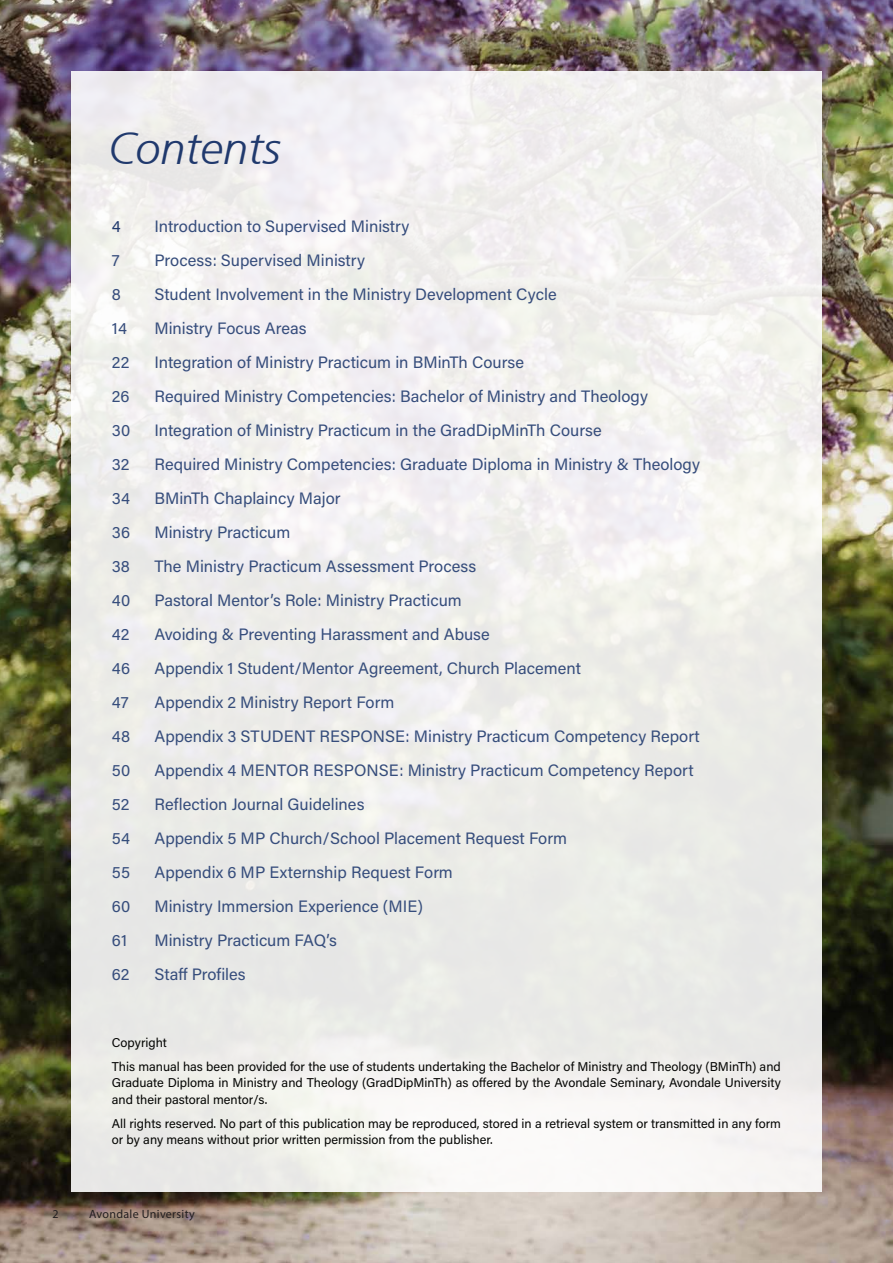
<style>
.page{position:relative;width:893px;height:1263px;background:#fff}
.page>*{position:absolute;margin:0;border:0;box-sizing:border-box;transform-origin:0 0}
.TOC_Style{font:italic 300 45px "Frutiger 46";color:#20396d}
.Page_Numbers_-_Align{font:16.5px "Acumin Pro";color:#364d7c}
.Page_Numbers_-_Align-2{font:16.5px "Acumin Pro";color:#20396d}
.Body_Text{font:12.75px/16.5px "Acumin Pro";color:#040503;text-align:justify}
.t1{font:12px "Myriad Pro";letter-spacing:.025em;color:#231f20}
</style>
<div class="page">
<img style="left:0;top:0;width:893px;height:1263px">
<div style="left:71px;top:71px;width:750px;height:1121px;background:#efeeeb"></div>
<p class="TOC_Style" style="left:108px;top:123px;width:174px">Contents</p>
<p class="Page_Numbers_-_Align-2" style="left:112px;top:215px;width:10px">4</p>
<p class="Page_Numbers_-_Align" style="left:154px;top:215px;width:256px">Introduction to Supervised Ministry</p>
<p class="Page_Numbers_-_Align" style="left:112px;top:249px;width:9px">7</p>
<p class="Page_Numbers_-_Align" style="left:154px;top:249px;width:212px">Process: Supervised Ministry</p>
<p class="Page_Numbers_-_Align" style="left:112px;top:283px;width:11px">8</p>
<p class="Page_Numbers_-_Align" style="left:154px;top:283px;width:404px">Student Involvement in the Ministry Development Cycle</p>
<p class="Page_Numbers_-_Align" style="left:112px;top:317px;width:16px">14</p>
<p class="Page_Numbers_-_Align" style="left:154px;top:317px;width:154px">Ministry Focus Areas</p>
<p class="Page_Numbers_-_Align" style="left:112px;top:351px;width:19px">22</p>
<p class="Page_Numbers_-_Align" style="left:154px;top:351px;width:371px">Integration of Ministry Practicum in BMinTh Course</p>
<p class="Page_Numbers_-_Align" style="left:112px;top:385px;width:19px">26</p>
<p class="Page_Numbers_-_Align" style="left:154px;top:385px;width:495px">Required Ministry Competencies: Bachelor of Ministry and Theology</p>
<p class="Page_Numbers_-_Align" style="left:112px;top:419px;width:20px">30</p>
<p class="Page_Numbers_-_Align" style="left:154px;top:419px;width:449px">Integration of Ministry Practicum in the GradDipMinTh Course</p>
<p class="Page_Numbers_-_Align" style="left:112px;top:453px;width:19px">32</p>
<p class="Page_Numbers_-_Align" style="left:154px;top:453px;width:547px">Required Ministry Competencies: Graduate Diploma in Ministry &amp; Theology</p>
<p class="Page_Numbers_-_Align" style="left:112px;top:487px;width:20px">34</p>
<p class="Page_Numbers_-_Align" style="left:154px;top:487px;width:188px">BMinTh Chaplaincy Major</p>
<p class="Page_Numbers_-_Align" style="left:112px;top:521px;width:20px">36</p>
<p class="Page_Numbers_-_Align" style="left:154px;top:521px;width:137px">Ministry Practicum</p>
<p class="Page_Numbers_-_Align" style="left:112px;top:555px;width:20px">38</p>
<p class="Page_Numbers_-_Align" style="left:154px;top:555px;width:323px">The Ministry Practicum Assessment Process</p>
<p class="Page_Numbers_-_Align" style="left:112px;top:589px;width:20px">40</p>
<p class="Page_Numbers_-_Align" style="left:154px;top:589px;width:309px">Pastoral Mentor’s Role: Ministry Practicum</p>
<p class="Page_Numbers_-_Align" style="left:112px;top:623px;width:19px">42</p>
<p class="Page_Numbers_-_Align" style="left:154px;top:623px;width:337px">Avoiding &amp; Preventing Harassment and Abuse</p>
<p class="Page_Numbers_-_Align" style="left:112px;top:657px;width:20px">46</p>
<p class="Page_Numbers_-_Align" style="left:154px;top:657px;width:428px">Appendix 1 Student/Mentor Agreement, Church Placement</p>
<p class="Page_Numbers_-_Align" style="left:112px;top:691px;width:18px">47</p>
<p class="Page_Numbers_-_Align" style="left:154px;top:691px;width:241px">Appendix 2 Ministry Report Form</p>
<p class="Page_Numbers_-_Align" style="left:112px;top:725px;width:20px">48</p>
<p class="Page_Numbers_-_Align" style="left:154px;top:725px;width:547px">Appendix 3 STUDENT RESPONSE: Ministry Practicum Competency Report</p>
<p class="Page_Numbers_-_Align" style="left:112px;top:759px;width:20px">50</p>
<p class="Page_Numbers_-_Align" style="left:154px;top:759px;width:541px">Appendix 4 MENTOR RESPONSE: Ministry Practicum Competency Report</p>
<p class="Page_Numbers_-_Align" style="left:112px;top:793px;width:19px">52</p>
<p class="Page_Numbers_-_Align" style="left:154px;top:793px;width:212px">Reflection Journal Guidelines</p>
<p class="Page_Numbers_-_Align" style="left:112px;top:827px;width:20px">54</p>
<p class="Page_Numbers_-_Align" style="left:154px;top:827px;width:414px">Appendix 5 MP Church/School Placement Request Form</p>
<p class="Page_Numbers_-_Align" style="left:112px;top:861px;width:20px">55</p>
<p class="Page_Numbers_-_Align" style="left:154px;top:861px;width:300px">Appendix 6 MP Externship Request Form</p>
<p class="Page_Numbers_-_Align" style="left:112px;top:895px;width:20px">60</p>
<p class="Page_Numbers_-_Align" style="left:154px;top:895px;width:270px">Ministry Immersion Experience (MIE)</p>
<p class="Page_Numbers_-_Align" style="left:112px;top:929px;width:17px">61</p>
<p class="Page_Numbers_-_Align" style="left:154px;top:929px;width:184px">Ministry Practicum FAQ’s</p>
<p class="Page_Numbers_-_Align" style="left:112px;top:963px;width:19px">62</p>
<p class="Page_Numbers_-_Align" style="left:154px;top:963px;width:93px">Staff Profiles</p>
<p class="Body_Text" style="left:112px;top:1033px;width:57px">Copyright</p>
<p class="Body_Text" style="left:112px;top:1057px;width:671px">This manual has been provided for the use of students undertaking the Bachelor of Ministry and Theology (BMinTh) and Graduate Diploma in Ministry and Theology (GradDipMinTh) as offered by the Avondale Seminary, Avondale University and their pastoral mentor/s.</p>
<p class="Body_Text" style="left:112px;top:1114px;width:670px">All rights reserved. No part of this publication may be reproduced, stored in a retrieval system or transmitted in any form or by any means without prior written permission from the publisher.</p>
<p class="t1" style="left:52px;top:1207px;width:8px">2</p>
<p class="t1" style="left:89px;top:1207px;width:107px">Avondale University</p>
</div>
